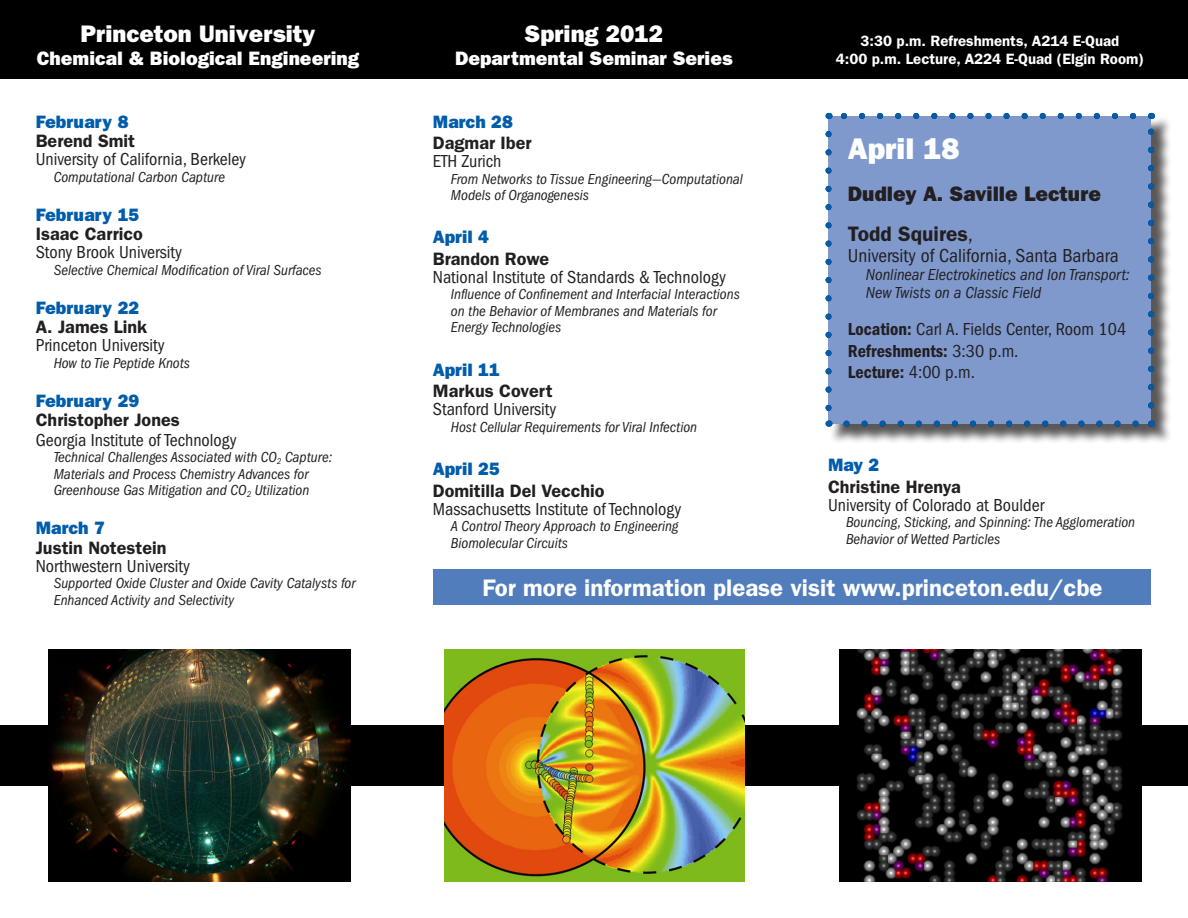
<style>
.page{position:relative;width:1188px;height:918px;background:#fff}
.page>*{position:absolute;margin:0;border:0;box-sizing:border-box;transform-origin:0 0}
.t1{font:30px "ITC Franklin Gothic Std Hvy";color:#fff}
.t2{font:600 24px "ITC Franklin Gothic Std";color:#fff}
.t3{font:24px "ITC Franklin Gothic Std Hvy";color:#fff}
.t4{font:21px "ITC Franklin Gothic Std Hvy";color:#231f20}
.t5{font:600 21px "ITC Franklin Gothic Std";color:#231f20}
.t6{font:19.5px "ITC Franklin Gothic Std Hvy";color:#fff}
.t7{font:condensed 19.5px "ITC Franklin Gothic Std";color:#231f20}
.t8{font:condensed 18px "ITC Franklin Gothic Std";color:#231f20}
.t9{font:600 18px "ITC Franklin Gothic Std";color:#231f20}
.t10{font:18px "ITC Franklin Gothic Std Hvy";color:#015dab}
.t11{font:18px "ITC Franklin Gothic Std Dm Cd";color:#231f20}
.t12{font:italic condensed 16.5px/18px "ITC Franklin Gothic Std";color:#231f20}
.t13{font:italic condensed 15px/16.5px "ITC Franklin Gothic Std";color:#231f20}
.t14{font:600 15px "ITC Franklin Gothic Std";color:#fff}
.s1{font-weight:400;font-stretch:condensed}
.s2{font-family:"ITC Franklin Gothic Std Dm Cd";font-stretch:normal}
.s3{font-family:"ITC Franklin Gothic Std";font-stretch:condensed}
</style>
<div class="page">
<div style="left:0;top:725px;width:1188px;height:61px;background:#000"></div>
<div style="left:828px;top:116px;width:344px;height:329px;background:#231f20;opacity:.75"></div>
<div style="left:829px;top:116px;width:322px;height:308px;background:#7f99cd"></div>
<div style="left:0;top:0;width:1188px;height:78px;background:#000"></div>
<div style="left:434px;top:569px;width:717px;height:36px;background:#517dbd"></div>
<img style="left:49px;top:650px;width:302px;height:232px">
<img style="left:444px;top:650px;width:301px;height:232px">
<img style="left:839px;top:650px;width:302px;height:232px">
<svg style="left:826px;top:134px;width:6px;height:281px"></svg>
<svg style="left:846px;top:421px;width:296px;height:6px"></svg>
<svg style="left:1148px;top:125px;width:6px;height:281px"></svg>
<svg style="left:841px;top:113px;width:292px;height:6px"></svg>
<p class="t3" style="left:80px;top:19px;width:237px">Princeton University</p>
<p class="t6" style="left:37px;top:47px;width:324px">Chemical &amp; Biological Engineering</p>
<p class="t10" style="left:36px;top:111px;width:94px">February 8</p>
<p class="t9" style="left:36px;top:130px;width:101px">Berend Smit</p>
<p class="t8" style="left:36px;top:149px;width:212px">University of California, Berkeley</p>
<p class="t13" style="left:54px;top:168px;width:173px">Computational Carbon Capture</p>
<p class="t10" style="left:36px;top:204px;width:105px">February 15</p>
<p class="t9" style="left:36px;top:223px;width:109px">Isaac Carrico</p>
<p class="t8" style="left:36px;top:242px;width:148px">Stony Brook University</p>
<p class="t13" style="left:54px;top:261px;width:269px">Selective Chemical Modification of Viral Surfaces</p>
<p class="t10" style="left:36px;top:297px;width:105px">February 22</p>
<p class="t9" style="left:36px;top:316px;width:113px">A. James Link</p>
<p class="t8" style="left:36px;top:335px;width:130px">Princeton University</p>
<p class="t13" style="left:54px;top:354px;width:138px">How to Tie Peptide Knots</p>
<p class="t10" style="left:36px;top:390px;width:105px">February 29</p>
<p class="t9" style="left:36px;top:409px;width:146px">Christopher Jones</p>
<p class="t8" style="left:36px;top:429px;width:202px">Georgia Institute of Technology</p>
<p class="t13" style="left:54px;top:449px;width:280px">Technical Challenges Associated with CO<sub>2</sub> Capture:<br>Materials and Process Chemistry Advances for</p>
<p class="t13" style="left:54px;top:482px;width:257px">Greenhouse Gas Mitigation and CO<sub>2</sub> Utilization</p>
<p class="t10" style="left:36px;top:517px;width:71px">March 7</p>
<p class="t9" style="left:36px;top:537px;width:132px">Justin Notestein</p>
<p class="t8" style="left:36px;top:555px;width:155px">Northwestern University</p>
<p class="t13" style="left:54px;top:575px;width:303px">Supported Oxide Cluster and Oxide Cavity Catalysts for<br>Enhanced Activity and Selectivity</p>
<p class="t3" style="left:525px;top:19px;width:140px">Spring 2012</p>
<p class="t6" style="left:455px;top:47px;width:279px">Departmental Seminar Series</p>
<p class="t10" style="left:433px;top:111px;width:81px">March 28</p>
<p class="t9" style="left:433px;top:132px;width:100px">Dagmar Iber</p>
<p class="t8" style="left:433px;top:151px;width:70px">ETH Zurich</p>
<p class="t13" style="left:451px;top:171px;width:293px">From Networks to Tissue Engineering—Computational<br>Models of Organogenesis</p>
<p class="t10" style="left:433px;top:227px;width:58px">April 4</p>
<p class="t9" style="left:433px;top:248px;width:118px">Brandon Rowe</p>
<p class="t8" style="left:433px;top:267px;width:294px">National Institute of Standards &amp; Technology</p>
<p class="t13" style="left:451px;top:286px;width:290px">Influence of Confinement and Interfacial Interactions</p>
<p class="t13" style="left:451px;top:303px;width:267px">on the Behavior of Membranes and Materials for<br>Energy Technologies</p>
<p class="t10" style="left:433px;top:359px;width:68px">April 11</p>
<p class="t9" style="left:433px;top:380px;width:121px">Markus Covert</p>
<p class="t8" style="left:433px;top:399px;width:125px">Stanford University</p>
<p class="t13" style="left:451px;top:419px;width:248px">Host Cellular Requirements for Viral Infection</p>
<p class="t10" style="left:433px;top:458px;width:68px">April 25</p>
<p class="t9" style="left:433px;top:480px;width:173px">Domitilla Del Vecchio</p>
<p class="t8" style="left:433px;top:498px;width:250px">Massachusetts Institute of Technology</p>
<p class="t13" style="left:451px;top:518px;width:229px">A Control Theory Approach to Engineering</p>
<p class="t13" style="left:451px;top:534px;width:119px">Biomolecular Circuits</p>
<p class="t14" style="left:861px;top:32px;width:260px">3:30 p.m. Refreshments, A214 E-Quad</p>
<p class="t14" style="left:836px;top:50px;width:310px">4:00 p.m. Lecture, A224 E-Quad (Elgin Room)</p>
<p class="t1" style="left:848px;top:131px;width:113px">April 18</p>
<p class="t4" style="left:848px;top:182px;width:255px">Dudley A. Saville Lecture</p>
<p class="t5" style="left:848px;top:222px;width:127px">Todd Squires<span class="s1">,</span></p>
<p class="t7" style="left:848px;top:245px;width:272px">University of California, Santa Barbara</p>
<p class="t12" style="left:866px;top:266px;width:266px">Nonlinear Electrokinetics and Ion Transport:<br>New Twists on a Classic Field</p>
<p class="t8" style="left:848px;top:319px;width:280px"><span class="s2">Location:</span> Carl A. Fields Center, Room 104</p>
<p class="t11" style="left:848px;top:340px;width:172px">Refreshments: <span class="s3">3:30 p.m.</span></p>
<p class="t11" style="left:848px;top:362px;width:129px">Lecture: <span class="s3">4:00 p.m.</span></p>
<p class="t10" style="left:828px;top:455px;width:53px">May 2</p>
<p class="t9" style="left:828px;top:476px;width:134px">Christine Hrenya</p>
<p class="t8" style="left:828px;top:495px;width:218px">University of Colorado at Boulder</p>
<p class="t13" style="left:846px;top:514px;width:291px">Bouncing, Sticking, and Spinning: The Agglomeration<br>Behavior of Wetted Particles</p>
<p class="t2" style="left:482px;top:573px;width:622px">For more information please visit www.princeton.edu/cbe</p>
</div>
